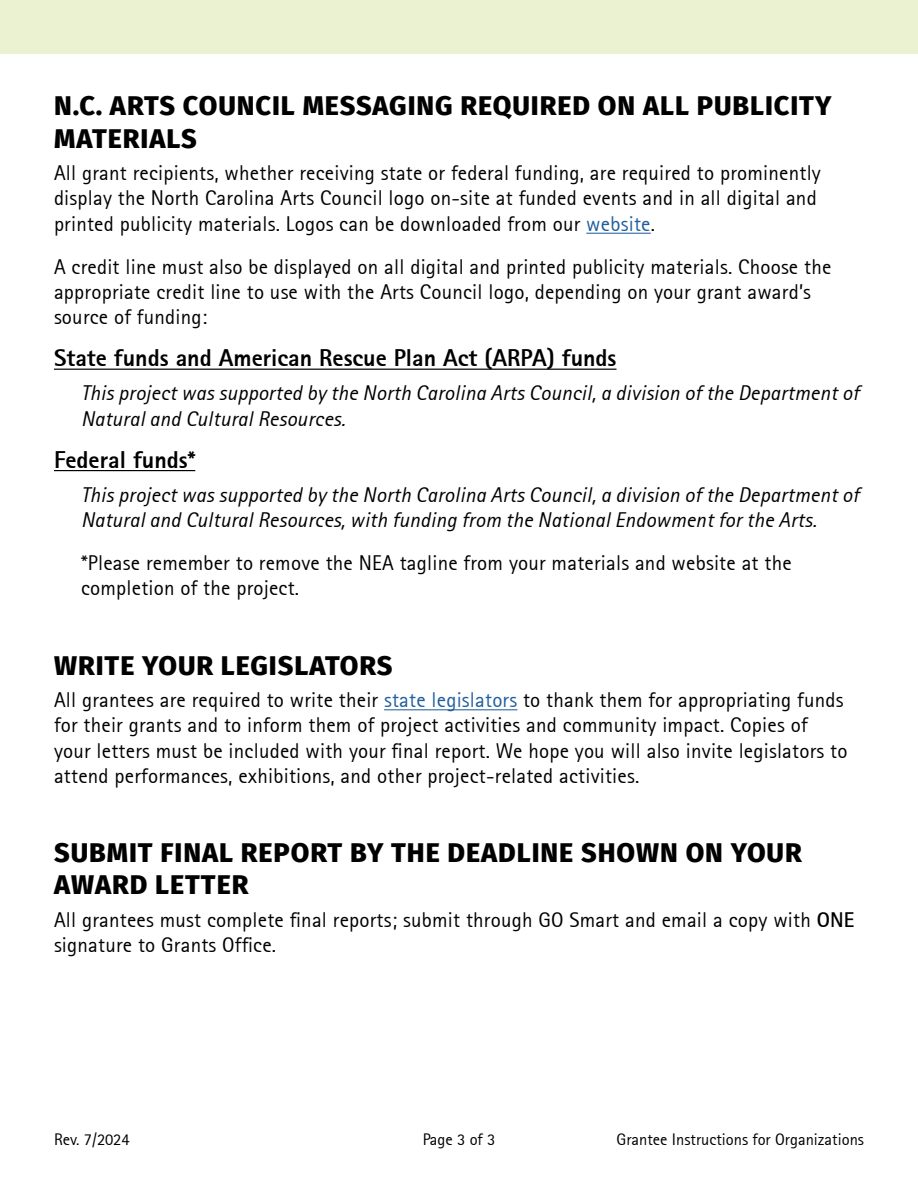
<style>
.page{position:relative;width:918px;height:1188px;background:#fff}
.page>*{position:absolute;margin:0;border:0;box-sizing:border-box;transform-origin:0 0}
.Header_2{font:800 27px/32.4px "Fira Sans";letter-spacing:.035em;color:#000}
.Header_3{font:800 24px "Rotis Sans Serif";color:#000}
.Body{font:21px/25.2px "Rotis Sans Serif";letter-spacing:.01em;color:#000}
.Body-2{font:italic 21px/25.2px "Rotis Sans Serif";letter-spacing:.01em;color:#000}
.t1{font:16.5px "Rotis Sans Serif";color:#000}
.s1{color:#215e9e}
.s2{font-weight:700}
</style>
<div class="page">
<div style="left:0;top:0;width:918px;height:54px;background:#ebf2d2"></div>
<hr style="left:384px;top:709px;width:133px;height:1px;background:#215e9e">
<hr style="left:586px;top:233px;width:65px;height:1px;background:#215e9e">
<hr style="left:54px;top:369px;width:562px;height:1px;background:#000">
<hr style="left:54px;top:470px;width:141px;height:1px;background:#000">
<h2 class="Header_2" style="left:54px;top:87px;width:779px">N.C. ARTS COUNCIL MESSAGING REQUIRED ON ALL PUBLICITY<br>MATERIALS</h2>
<p class="Body" style="left:54px;top:160px;width:768px">All grant recipients, whether receiving state or federal funding, are required to prominently display the North Carolina Arts Council logo on-site at funded events and in all digital and printed publicity materials. Logos can be downloaded from our <span class="s1">website</span>.</p>
<p class="Body" style="left:54px;top:254px;width:779px">A credit line must also be displayed on all digital and printed publicity materials. Choose the appropriate credit line to use with the Arts Council logo, depending on your grant award’s source of funding:</p>
<h3 class="Header_3" style="left:54px;top:343px;width:564px">State funds and American Rescue Plan Act (ARPA) funds</h3>
<p class="Body-2" style="left:81px;top:381px;width:780px">This project was supported by the North Carolina Arts Council, a division of the Department of<br>Natural and Cultural Resources.</p>
<h3 class="Header_3" style="left:54px;top:444px;width:143px">Federal funds*</h3>
<p class="Body-2" style="left:81px;top:482px;width:780px">This project was supported by the North Carolina Arts Council, a division of the Department of<br>Natural and Cultural Resources, with funding from the National Endowment for the Arts.</p>
<p class="Body" style="left:81px;top:550px;width:712px">*Please remember to remove the NEA tagline from your materials and website at the completion of the project.</p>
<h2 class="Header_2" style="left:54px;top:647px;width:340px">WRITE YOUR LEGISLATORS</h2>
<p class="Body" style="left:54px;top:687px;width:795px">All grantees are required to write their <span class="s1">state legislators</span> to thank them for appropriating funds for their grants and to inform them of project activities and community impact. Copies of your letters must be included with your final report. We hope you will also invite legislators to attend performances, exhibitions, and other project-related activities.</p>
<h2 class="Header_2" style="left:54px;top:834px;width:749px">SUBMIT FINAL REPORT BY THE DEADLINE SHOWN ON YOUR<br>AWARD LETTER</h2>
<p class="Body" style="left:54px;top:907px;width:802px">All grantees must complete final reports; submit through GO Smart and email a copy with <span class="s2">ONE </span>signature to Grants Office.</p>
<p class="t1" style="left:54px;top:1130px;width:77px">Rev. 7/2024</p>
<p class="t1" style="left:423px;top:1130px;width:74px">Page 3 of 3</p>
<p class="t1" style="left:617px;top:1130px;width:249px">Grantee Instructions for Organizations</p>
</div>
